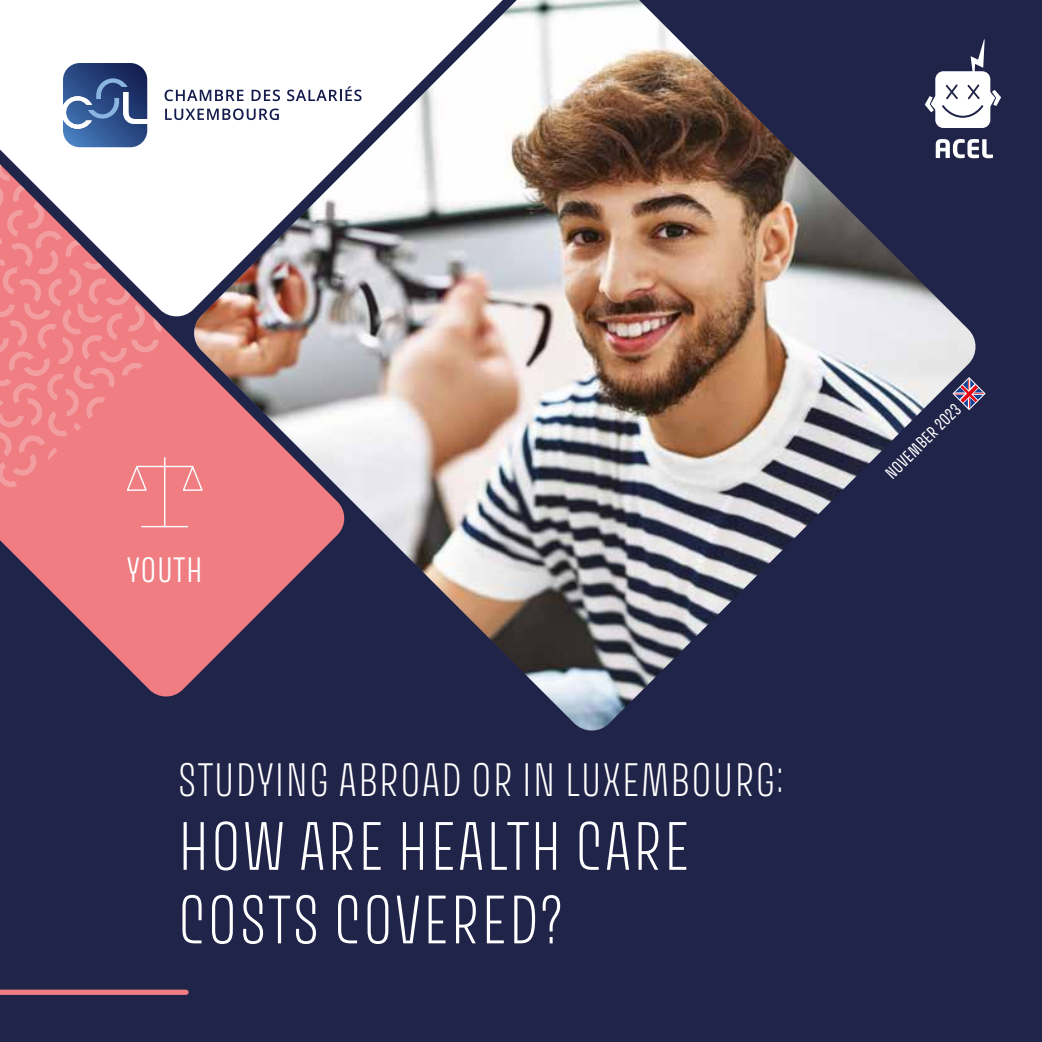
<style>
.page{position:relative;width:1042px;height:1042px;background:#212449}
.page>*{position:absolute;margin:0;border:0;box-sizing:border-box;transform-origin:0 0}
.t1{font:61.25px/73.5px "Avory I Latn El";letter-spacing:.02em;color:#fff}
.t2{font:42px "Avory I Latn El";letter-spacing:.02em;color:#fff}
.t3{font:300 31.5px "Avory I Latn";letter-spacing:.02em;color:#fff}
.t4{font:15.22px "Avory I Latn";color:#fff}
</style>
<div class="page">
<div style="left:0;top:989px;width:186px;height:6px;background:#ef7d81"></div>
<div style="left:0;top:0;width:192px;height:125px;background:#fff"></div>
<svg style="left:0;top:125px;width:192px;height:572px;fill:#ef7d81"></svg>
<svg style="left:51px;top:164px;width:112px;height:344px;background:#eaa1a5"></svg>
<svg style="left:0;top:164px;width:51px;height:344px;background:#e8858a"></svg>
<img style="left:192px;top:0;width:786px;height:731px">
<svg style="left:63px;top:63px;width:84px;height:84px;background:#476497"></svg>
<svg style="left:165px;top:90px;width:78px;height:11px"></svg>
<svg style="left:252px;top:90px;width:28px;height:11px"></svg>
<svg style="left:287px;top:86px;width:74px;height:15px"></svg>
<svg style="left:165px;top:108px;width:114px;height:12px"></svg>
<svg style="left:936px;top:139px;width:57px;height:19px"></svg>
<svg style="left:925px;top:39px;width:76px;height:89px"></svg>
<svg style="left:126px;top:456px;width:78px;height:72px;background:#f0868a"></svg>
<svg style="left:952px;top:377px;width:33px;height:33px"></svg>
<p class="t3" style="left:127px;top:551px;width:77px">YOUTH</p>
<p class="t2" style="left:178px;top:754px;width:607px">STUDYING ABROAD OR IN LUXEMBOURG:</p>
<h1 class="t1" style="left:178px;top:810px;width:513px">HOW ARE HEALTH CARE<br>COSTS COVERED?</h1>
<p class="t4" style="left:881px;top:469px;width:100px;rotate:-45deg">NOVEMBER 2023</p>
</div>
